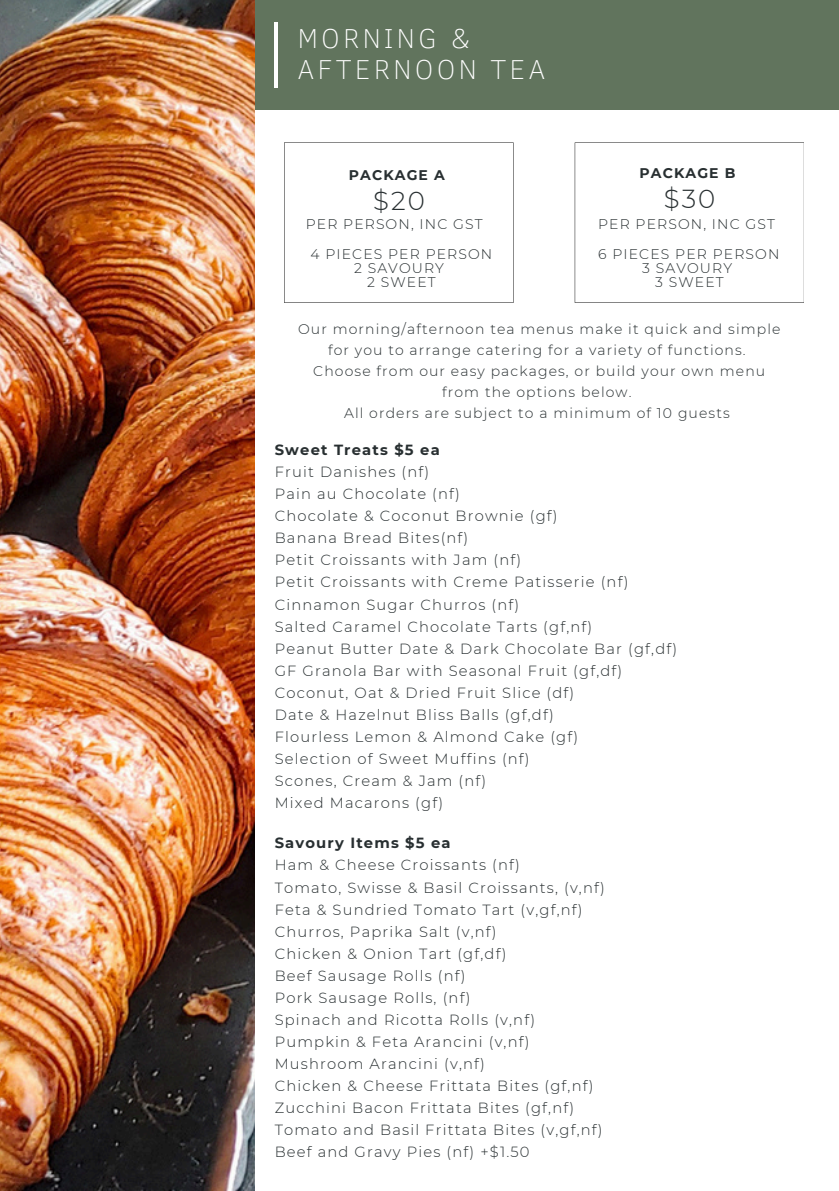
<style>
.page{position:relative;width:839px;height:1191px;background:#fff}
.page>*{position:absolute;margin:0;border:0;box-sizing:border-box;transform-origin:0 0}
.t1{font:100 28px/31.4px "Clear Sans";letter-spacing:.11em;color:#fff}
.t2{font:300 26px "Montserrat";color:#282f31}
.t3{font:300 14.8px "Montserrat";letter-spacing:.08em;color:#282f31}
.t4{font:700 14.8px "Montserrat";letter-spacing:.08em;color:#282f31}
.t5{font:300 14px/14px "Montserrat";letter-spacing:.08em;color:#282f31;text-align:center}
.t6{font:700 14px "Montserrat";letter-spacing:.08em;color:#282f31}
</style>
<div class="page">
<svg style="left:284px;top:143px;width:229px;height:160px"></svg>
<div style="left:228px;top:0;width:610px;height:109px;background:#61745d"></div>
<hr style="left:275px;top:23px;width:3px;height:64px;background:#fff">
<svg style="left:574px;top:143px;width:230px;height:160px"></svg>
<img style="left:0;top:0;width:255px;height:1190px">
<h1 class="t1" style="left:297px;top:21px;width:250px">MORNING &amp;<br>AFTERNOON TEA</h1>
<p class="t6" style="left:349px;top:166px;width:97px">PACKAGE A</p>
<p class="t2" style="left:373px;top:185px;width:53px">$20</p>
<p class="t6" style="left:639px;top:165px;width:97px">PACKAGE B</p>
<p class="t2" style="left:663px;top:183px;width:53px">$30</p>
<p class="t5" style="left:598px;top:217px;width:178px">PER PERSON, INC GST</p>
<p class="t5" style="left:598px;top:247px;width:183px">6 PIECES PER PERSON<br>3 SAVOURY<br>3 SWEET</p>
<h2 class="t5" style="left:298px;top:319px;width:484px;line-height:21px">Our morning/afternoon tea menus make it quick and simple for you to arrange catering for a variety of functions.</h2>
<h2 class="t5" style="left:313px;top:364px;width:453px">Choose from our easy packages, or build your own menu</h2>
<p class="t5" style="left:442px;top:385px;width:191px">from the options below.</p>
<h2 class="t5" style="left:344px;top:406px;width:387px">All orders are subject to a minimum of 10 guests</h2>
<p class="t5" style="left:306px;top:217px;width:178px">PER PERSON, INC GST</p>
<h2 class="t5" style="left:310px;top:247px;width:183px">4 PIECES PER PERSON<br>2 SAVOURY<br>2 SWEET</h2>
<p class="t4" style="left:275px;top:441px;width:166px">Sweet Treats $5 ea</p>
<p class="t3" style="left:275px;top:463px;width:156px">Fruit Danishes (nf)</p>
<p class="t3" style="left:275px;top:485px;width:187px">Pain au Chocolate (nf)</p>
<p class="t3" style="left:275px;top:507px;width:284px">Chocolate &amp; Coconut Brownie (gf)</p>
<p class="t3" style="left:275px;top:529px;width:195px">Banana Bread Bites(nf)</p>
<p class="t3" style="left:275px;top:551px;width:248px">Petit Croissants with Jam (nf)</p>
<p class="t3" style="left:275px;top:573px;width:355px">Petit Croissants with Creme Patisserie (nf)</p>
<p class="t3" style="left:275px;top:595px;width:246px">Cinnamon Sugar Churros (nf)</p>
<p class="t3" style="left:275px;top:617px;width:319px">Salted Caramel Chocolate Tarts (gf,nf)</p>
<p class="t3" style="left:275px;top:639px;width:404px">Peanut Butter Date &amp; Dark Chocolate Bar (gf,df)</p>
<p class="t3" style="left:275px;top:661px;width:349px">GF Granola Bar with Seasonal Fruit (gf,df)</p>
<p class="t3" style="left:275px;top:684px;width:301px">Coconut, Oat &amp; Dried Fruit Slice (df)</p>
<p class="t3" style="left:275px;top:706px;width:280px">Date &amp; Hazelnut Bliss Balls (gf,df)</p>
<p class="t3" style="left:275px;top:728px;width:305px">Flourless Lemon &amp; Almond Cake (gf)</p>
<p class="t3" style="left:275px;top:750px;width:256px">Selection of Sweet Muffins (nf)</p>
<p class="t3" style="left:275px;top:772px;width:213px">Scones, Cream &amp; Jam (nf)</p>
<p class="t3" style="left:275px;top:794px;width:170px">Mixed Macarons (gf)</p>
<p class="t4" style="left:275px;top:834px;width:177px">Savoury Items $5 ea</p>
<p class="t3" style="left:275px;top:856px;width:247px">Ham &amp; Cheese Croissants (nf)</p>
<p class="t3" style="left:275px;top:878px;width:331px">Tomato, Swisse &amp; Basil Croissants, (v,nf)</p>
<p class="t3" style="left:275px;top:900px;width:309px">Feta &amp; Sundried Tomato Tart (v,gf,nf)</p>
<p class="t3" style="left:275px;top:922px;width:223px">Churros, Paprika Salt (v,nf)</p>
<p class="t3" style="left:275px;top:944px;width:233px">Chicken &amp; Onion Tart (gf,df)</p>
<p class="t3" style="left:275px;top:967px;width:192px">Beef Sausage Rolls (nf)</p>
<p class="t3" style="left:275px;top:989px;width:197px">Pork Sausage Rolls, (nf)</p>
<p class="t3" style="left:275px;top:1011px;width:262px">Spinach and Ricotta Rolls (v,nf)</p>
<p class="t3" style="left:275px;top:1033px;width:256px">Pumpkin &amp; Feta Arancini (v,nf)</p>
<p class="t3" style="left:275px;top:1055px;width:212px">Mushroom Arancini (v,nf)</p>
<p class="t3" style="left:275px;top:1077px;width:320px">Chicken &amp; Cheese Frittata Bites (gf,nf)</p>
<p class="t3" style="left:275px;top:1099px;width:301px">Zucchini Bacon Frittata Bites (gf,nf)</p>
<p class="t3" style="left:275px;top:1121px;width:329px">Tomato and Basil Frittata Bites (v,gf,nf)</p>
<p class="t3" style="left:275px;top:1143px;width:256px">Beef and Gravy Pies (nf) +$1.50</p>
</div>
